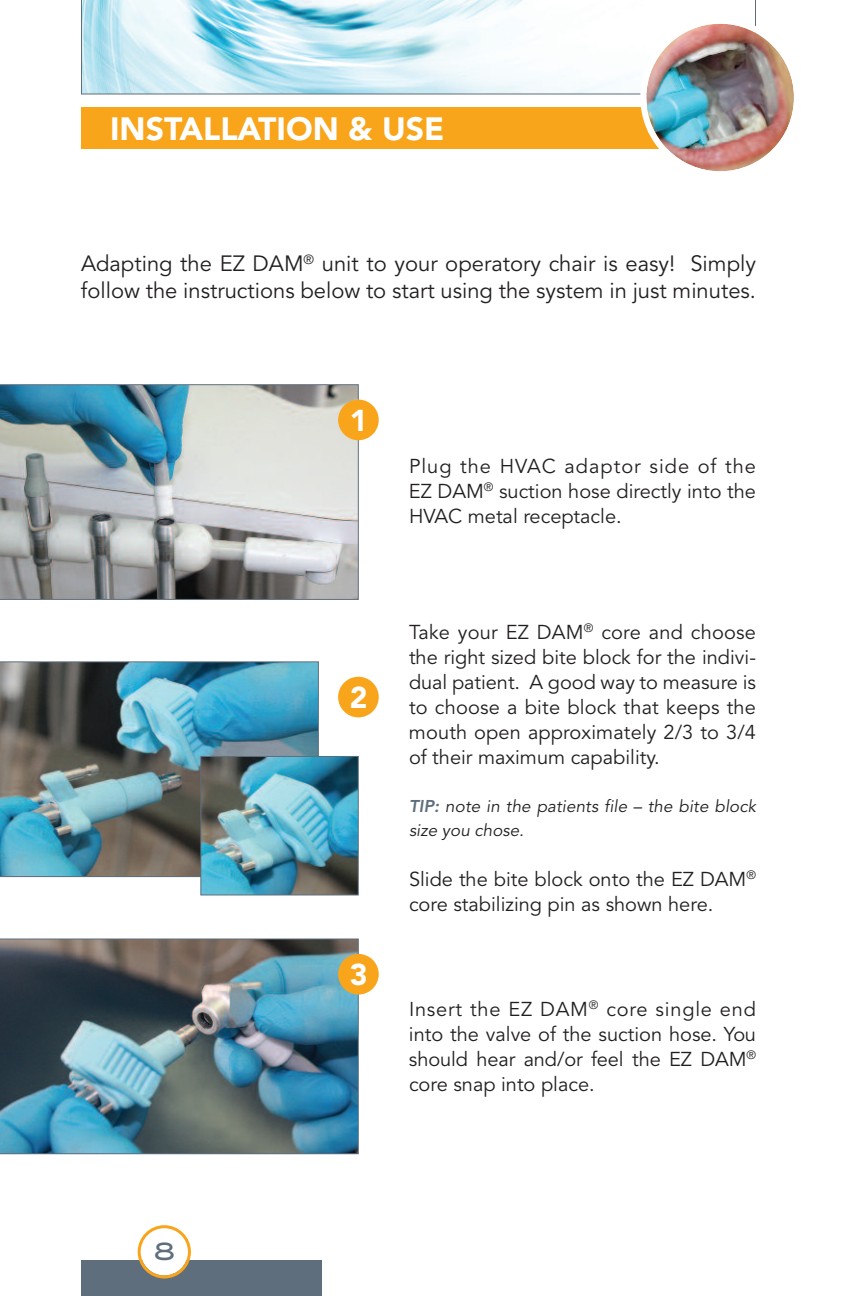
<style>
.page{position:relative;width:864px;height:1296px;background:#fff}
.page>*{position:absolute;margin:0;border:0;box-sizing:border-box;transform-origin:0 0}
.t1{font:900 32px "Avenir";color:#fff}
.t2{font:900 30px "Avenir";color:#fff}
.t3{font:24px "Blair Md ITCTT Medium";color:#5e6e7d}
.t4{font:22px/27.6px "Avenir";color:#231f20}
.t5{font:20px/25px "Avenir";color:#231f20;text-align:justify}
.t6{font:italic 17px/23.6px "Avenir";letter-spacing:.005em;color:#231f20}
.s1{font-weight:800;color:#5e6e7d}
</style>
<div class="page">
<div style="left:81px;top:1261px;width:241px;height:35px;background:#5e6e7d"></div>
<svg style="left:138px;top:1225px;width:53px;height:53px"></svg>
<svg style="left:81px;top:0;width:675px;height:94px"></svg>
<div style="left:81px;top:108px;width:675px;height:41px;background:#f9a51b"></div>
<img style="left:640px;top:18px;width:154px;height:153px">
<img style="left:0;top:384px;width:359px;height:216px">
<div style="left:338px;top:400px;width:41px;height:40px;background:#f9a51b;border-radius:50%"></div>
<img style="left:0;top:661px;width:319px;height:216px">
<div style="left:338px;top:677px;width:41px;height:40px;background:#f9a51b;border-radius:50%"></div>
<img style="left:0;top:938px;width:359px;height:216px">
<div style="left:338px;top:954px;width:41px;height:41px;background:#f9a51b;border-radius:50%"></div>
<img style="left:202px;top:758px;width:155px;height:135px">
<div style="left:200px;top:756px;width:159px;height:139px;border:1px solid #5e6e7d"></div>
<h1 class="t1" style="left:110px;top:116px;width:336px">INSTALLATION &amp; USE</h1>
<p class="t4" style="left:81px;top:251px;width:677px">Adapting the EZ DAM<sup>®</sup> unit to your operatory chair is easy! Simply follow the instructions below to start using the system in just minutes.</p>
<p class="t3" style="left:154px;top:1232px;width:23px">8</p>
<h2 class="t2" style="left:350px;top:408px;width:19px">1</h2>
<h2 class="t2" style="left:350px;top:685px;width:19px">2</h2>
<h2 class="t2" style="left:350px;top:962px;width:19px">3</h2>
<p class="t5" style="left:409px;top:455px;width:349px">Plug the HVAC adaptor side of the EZ DAM<sup>®</sup> suction hose directly into the HVAC metal receptacle.</p>
<p class="t5" style="left:409px;top:621px;width:349px">Take your EZ DAM<sup>®</sup> core and choose the right sized bite block for the indivi&shy;dual patient. A good way to measure is to choose a bite block that keeps the mouth open approximately 2/3 to 3/4 of their maximum capability.</p>
<p class="t6" style="left:409px;top:796px;width:348px"><span class="s1">TIP:</span> note in the patients file – the bite block size you chose.</p>
<p class="t5" style="left:409px;top:868px;width:348px">Slide the bite block onto the EZ DAM<sup>® </sup>core stabilizing pin as shown here.</p>
<p class="t5" style="left:409px;top:998px;width:349px">Insert the EZ DAM<sup>®</sup> core single end into the valve of the suction hose. You should hear and/or feel the EZ DAM<sup>® </sup>core snap into place.</p>
</div>
